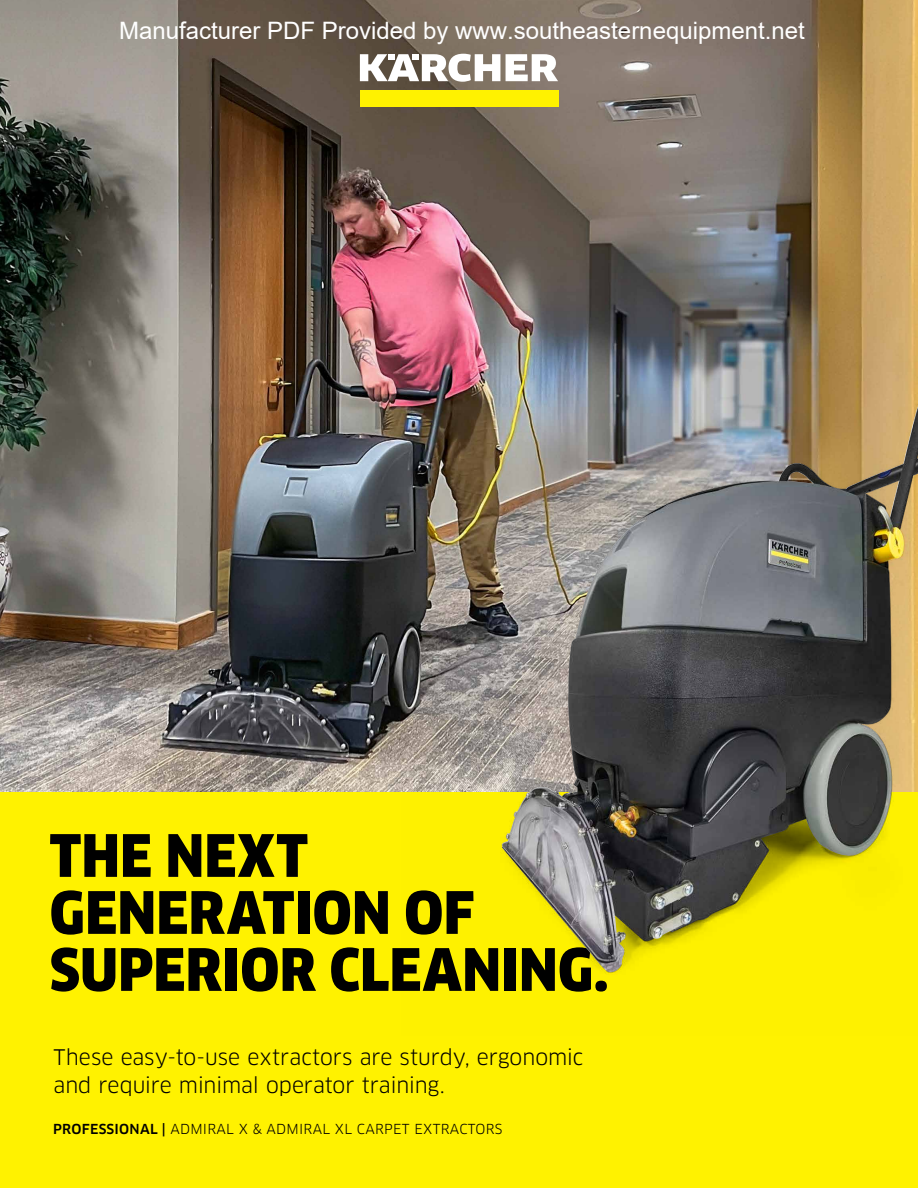
<style>
.page{position:relative;width:918px;height:1188px;background:#fff200}
.page>*{position:absolute;margin:0;border:0;box-sizing:border-box;transform-origin:0 0}
.Level_4_Headline_min_75pt_100{font:900 57px/57px "Clan Pro Narr";letter-spacing:.005em;color:#000}
.t1{font:24px "Arial";color:#fff}
.Copy_Level_1-5_14pt_130__white{font:21px/27.3px "Clan Pro";letter-spacing:-.005em;color:#000}
.Title_Business_unit_9pt_130__black{font:13.5px "Clan Pro";letter-spacing:.02em;color:#000}
.s1{font-weight:500}
</style>
<div class="page">
<img style="left:0;top:0;width:918px;height:791px">
<div style="left:360px;top:90px;width:198px;height:16px;background:#fff200"></div>
<svg style="left:506px;top:54px;width:52px;height:27px"></svg>
<svg style="left:360px;top:54px;width:140px;height:28px;background:#c7c2bc"></svg>
<img style="left:401px;top:361px;width:517px;height:613px">
<img style="left:502px;top:406px;width:416px;height:566px">
<p class="t1" style="left:119px;top:14px;width:687px">Manufacturer PDF Provided by www.southeasternequipment.net</p>
<h1 class="Level_4_Headline_min_75pt_100" style="left:50px;top:828px;width:561px">THE NEXT<br>GENERATION OF<br>SUPERIOR CLEANING.</h1>
<p class="Copy_Level_1-5_14pt_130__white" style="left:54px;top:1044px;width:531px">These easy-to-use extractors are sturdy, ergonomic and require minimal operator training.</p>
<p class="Title_Business_unit_9pt_130__black" style="left:53px;top:1121px;width:451px"><span class="s1">PROFESSIONAL |</span> ADMIRAL X &amp; ADMIRAL XL CARPET EXTRACTORS</p>
</div>
